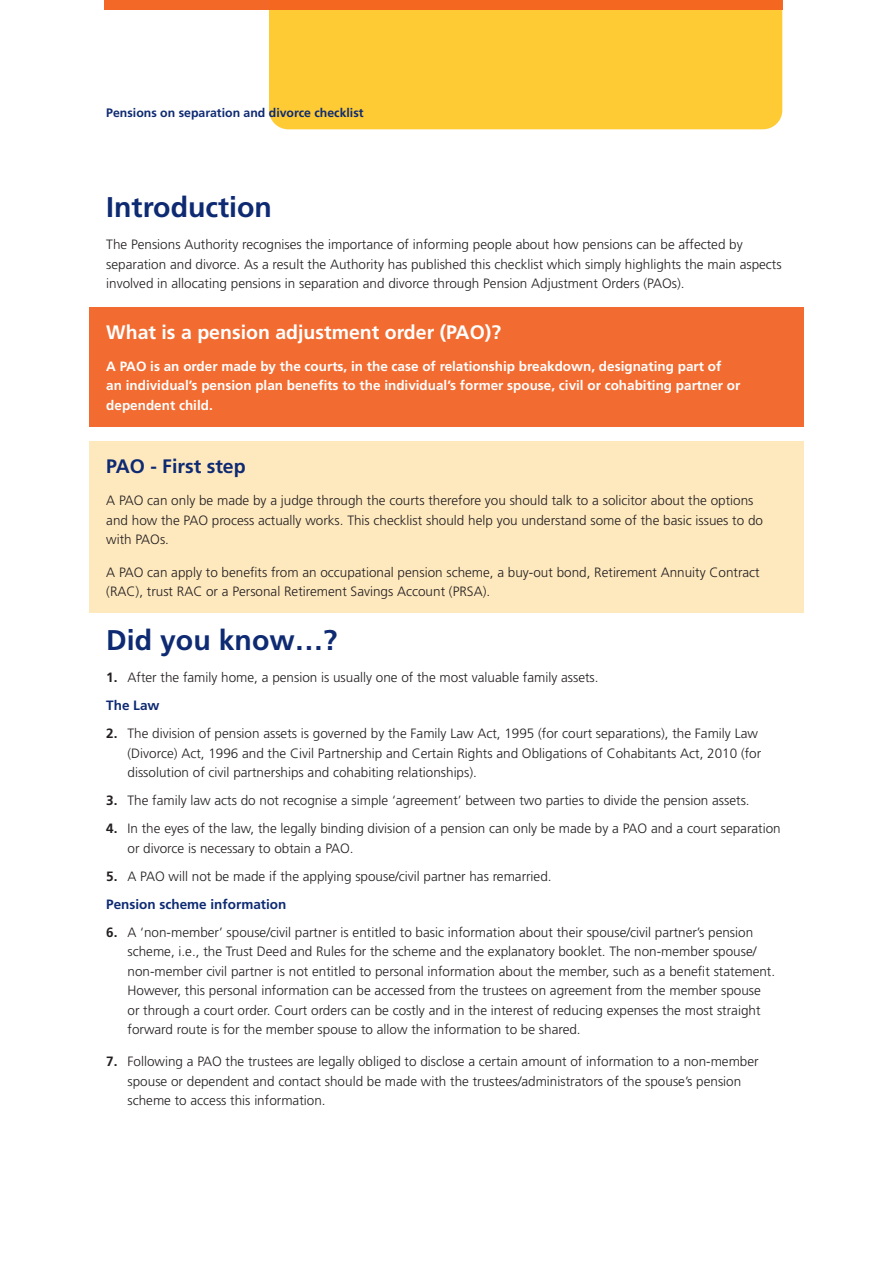
<style>
.page{position:relative;width:893px;height:1263px;background:#fff}
.page>*{position:absolute;margin:0;border:0;box-sizing:border-box;transform-origin:0 0}
.heading{font:700 28.5px "Frutiger";color:#0e2a72}
.subheadings{font:700 19.5px "Frutiger";color:#fff}
.subheadings-2{font:700 19.5px "Frutiger";color:#0e2a72}
.body_text_indent{font:300 13.5px/19.5px "Frutiger";color:#231f20}
.body_text{font:300 13.5px/19.5px "Frutiger";color:#231f20}
.body_text-2{font:700 13.5px/19.5px "Frutiger";color:#fff}
.body_text_indent-2{font:700 13.5px "Frutiger";color:#0e2a72}
.t1{font:700 12.3px "Frutiger";color:#0e2a72}
.s1{font-weight:700}
</style>
<div class="page">
<div style="left:269px;top:9px;width:513px;height:120px;background:#fecb34"></div>
<div style="left:104px;top:0;width:678px;height:9px;background:#f36421"></div>
<div style="left:89px;top:307px;width:715px;height:120px;background:#f26c31"></div>
<div style="left:89px;top:441px;width:715px;height:172px;background:#fee9bf"></div>
<p class="t1" style="left:106px;top:106px;width:259px">Pensions on separation and divorce checklist</p>
<p class="heading" style="left:106px;top:190px;width:167px">Introduction</p>
<p class="body_text" style="left:106px;top:235px;width:677px">The Pensions Authority recognises the importance of informing people about how pensions can be affected by separation and divorce. As a result the Authority has published this checklist which simply highlights the main aspects involved in allocating pensions in separation and divorce through Pension Adjustment Orders (PAOs).</p>
<p class="subheadings" style="left:106px;top:320px;width:396px">What is a pension adjustment order (PAO)?</p>
<p class="body_text-2" style="left:106px;top:356px;width:636px">A PAO is an order made by the courts, in the case of relationship breakdown, designating part of<br>an individual’s pension plan benefits to the individual’s former spouse, civil or cohabiting partner or dependent child.</p>
<p class="subheadings-2" style="left:106px;top:455px;width:141px">PAO - First step</p>
<p class="body_text" style="left:106px;top:491px;width:658px">A PAO can only be made by a judge through the courts therefore you should talk to a solicitor about the options and how the PAO process actually works. This checklist should help you understand some of the basic issues to do with PAOs.</p>
<p class="body_text" style="left:106px;top:562px;width:655px">A PAO can apply to benefits from an occupational pension scheme, a buy-out bond, Retirement Annuity Contract (RAC), trust RAC or a Personal Retirement Savings Account (PRSA).</p>
<p class="heading" style="left:106px;top:623px;width:233px">Did you know…?</p>
<p class="body_text_indent" style="left:106px;top:668px;width:494px"><span class="s1">1.</span> After the family home, a pension is usually one of the most valuable family assets.</p>
<p class="body_text_indent-2" style="left:106px;top:697px;width:55px">The Law</p>
<p class="body_text_indent" style="left:128px;top:724px;width:635px;text-indent:-21px"><span class="s1">2.</span> The division of pension assets is governed by the Family Law Act, 1995 (for court separations), the Family Law (Divorce) Act, 1996 and the Civil Partnership and Certain Rights and Obligations of Cohabitants Act, 2010 (for dissolution of civil partnerships and cohabiting relationships).</p>
<p class="body_text_indent" style="left:106px;top:791px;width:645px"><span class="s1">3.</span> The family law acts do not recognise a simple ‘agreement’ between two parties to divide the pension assets.</p>
<p class="body_text_indent" style="left:128px;top:819px;width:655px;text-indent:-21px"><span class="s1">4.</span> In the eyes of the law, the legally binding division of a pension can only be made by a PAO and a court separation or divorce is necessary to obtain a PAO.</p>
<p class="body_text_indent" style="left:106px;top:866px;width:447px"><span class="s1">5.</span> A PAO will not be made if the applying spouse/civil partner has remarried.</p>
<p class="body_text_indent-2" style="left:106px;top:896px;width:182px">Pension scheme information</p>
<p class="body_text_indent" style="left:128px;top:922px;width:649px;text-indent:-21px"><span class="s1">6.</span> A ‘non-member’ spouse/civil partner is entitled to basic information about their spouse/civil partner’s pension scheme, i.e., the Trust Deed and Rules for the scheme and the explanatory booklet. The non-member spouse/ non-member civil partner is not entitled to personal information about the member, such as a benefit statement.<br>However, this personal information can be accessed from the trustees on agreement from the member spouse or through a court order. Court orders can be costly and in the interest of reducing expenses the most straight forward route is for the member spouse to allow the information to be shared.</p>
<p class="body_text_indent" style="left:128px;top:1052px;width:633px;text-indent:-21px"><span class="s1">7.</span> Following a PAO the trustees are legally obliged to disclose a certain amount of information to a non-member spouse or dependent and contact should be made with the trustees/administrators of the spouse’s pension scheme to access this information.</p>
</div>
